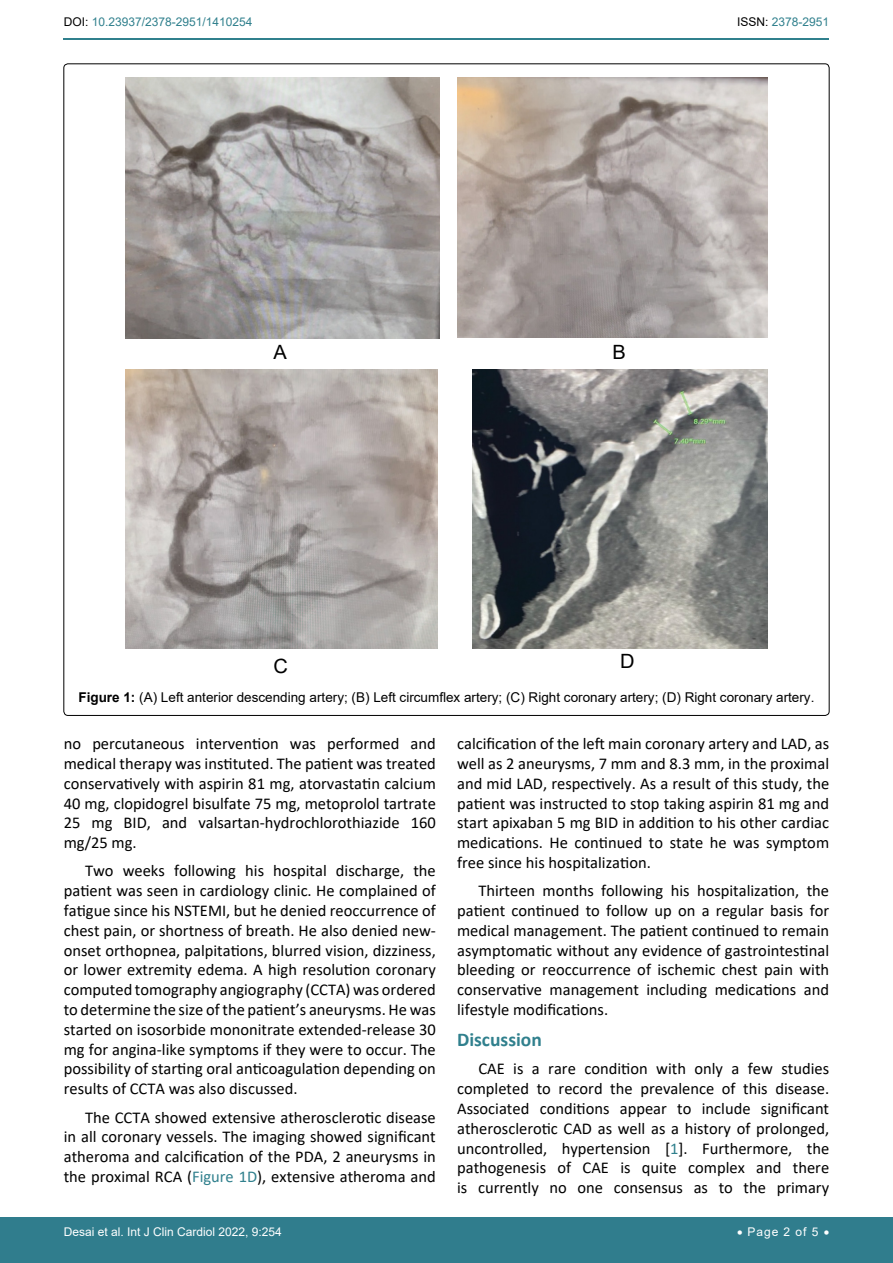
<style>
.page{position:relative;width:893px;height:1263px;background:#fff}
.page>*{position:absolute;margin:0;border:0;box-sizing:border-box;transform-origin:0 0}
.t1{font:19.65px "Arial";color:#000}
.t2{font:700 19.5px "Calibri";color:#30808d}
.t3{font:16.5px/19.8px "Calibri";color:#000;text-align:justify}
.t4{font:13.5px "Arial";color:#000}
.t5{font:12px "Arial";color:#fff}
.t6{font:12px "Arial";color:#30808d}
.s1{color:#000}
.s2{font-weight:700}
.s3{color:#30808d}
</style>
<div class="page">
<div style="left:0;top:1217px;width:893px;height:46px;background:#307d8d"></div>
<hr style="left:64px;top:38px;width:765px;height:2px;background:#30808d">
<img style="left:125px;top:77px;width:315px;height:261px">
<img style="left:457px;top:77px;width:310px;height:261px">
<img style="left:125px;top:369px;width:313px;height:280px">
<img style="left:473px;top:370px;width:294px;height:279px">
<p class="t6" style="left:64px;top:14px;width:190px"><span class="s1">DOI:</span> 10.23937/2378-2951/1410254</p>
<p class="t6" style="left:737px;top:14px;width:94px"><span class="s1">ISSN:</span> 2378-2951</p>
<p class="t1" style="left:273px;top:339px;width:15px">A</p>
<p class="t1" style="left:612px;top:339px;width:15px">B</p>
<p class="t1" style="left:273px;top:653px;width:16px">C</p>
<p class="t1" style="left:620px;top:647px;width:16px">D</p>
<p class="t4" style="left:78px;top:688px;width:737px"><span class="s2">Figure 1:</span> (A) Left anterior descending artery; (B) Left circumflex artery; (C) Right coronary artery; (D) Right coronary artery.</p>
<p class="t3" style="left:64px;top:733px;width:374px">no percutaneous intervention was performed and medical therapy was instituted. The patient was treated conservatively with aspirin 81 mg, atorvastatin calcium 40 mg, clopidogrel bisulfate 75 mg, metoprolol tartrate 25 mg BID, and valsartan-hydrochlorothiazide 160 mg/25 mg.</p>
<p class="t3" style="left:64px;top:861px;width:374px;text-indent:21px">Two weeks following his hospital discharge, the patient was seen in cardiology clinic. He complained of fatigue since his NSTEMI, but he denied reoccurrence of chest pain, or shortness of breath. He also denied new&shy;onset orthopnea, palpitations, blurred vision, dizziness, or lower extremity edema. A high resolution coronary computed tomography angiography (CCTA) was ordered to determine the size of the patient’s aneurysms. He was started on isosorbide mononitrate extended-release 30 mg for angina-like symptoms if they were to occur. The possibility of starting oral anticoagulation depending on results of CCTA was also discussed.</p>
<p class="t3" style="left:64px;top:1107px;width:374px;text-indent:21px">The CCTA showed extensive atherosclerotic disease in all coronary vessels. The imaging showed significant atheroma and calcification of the PDA, 2 aneurysms in the proximal RCA (<span class="s3">Figure 1D</span>), extensive atheroma and</p>
<p class="t3" style="left:457px;top:733px;width:374px">calcification of the left main coronary artery and LAD, as well as 2 aneurysms, 7 mm and 8.3 mm, in the proximal and mid LAD, respectively. As a result of this study, the patient was instructed to stop taking aspirin 81 mg and start apixaban 5 mg BID in addition to his other cardiac medications. He continued to state he was symptom free since his hospitalization.</p>
<p class="t3" style="left:457px;top:880px;width:374px;text-indent:21px">Thirteen months following his hospitalization, the patient continued to follow up on a regular basis for medical management. The patient continued to remain asymptomatic without any evidence of gastrointestinal bleeding or reoccurrence of ischemic chest pain with conservative management including medications and lifestyle modifications.</p>
<p class="t2" style="left:457px;top:1026px;width:86px">Discussion</p>
<p class="t3" style="left:457px;top:1058px;width:374px;text-indent:21px">CAE is a rare condition with only a few studies completed to record the prevalence of this disease.<br>Associated conditions appear to include significant atherosclerotic CAD as well as a history of prolonged, uncontrolled, hypertension [<span class="s3">1</span>]. Furthermore, the pathogenesis of CAE is quite complex and there is currently no one consensus as to the primary</p>
<p class="t5" style="left:64px;top:1223px;width:220px">Desai et al. Int J Clin Cardiol 2022, 9:254</p>
<p class="t5" style="left:737px;top:1223px;width:94px">• Page 2 of 5 •</p>
</div>
